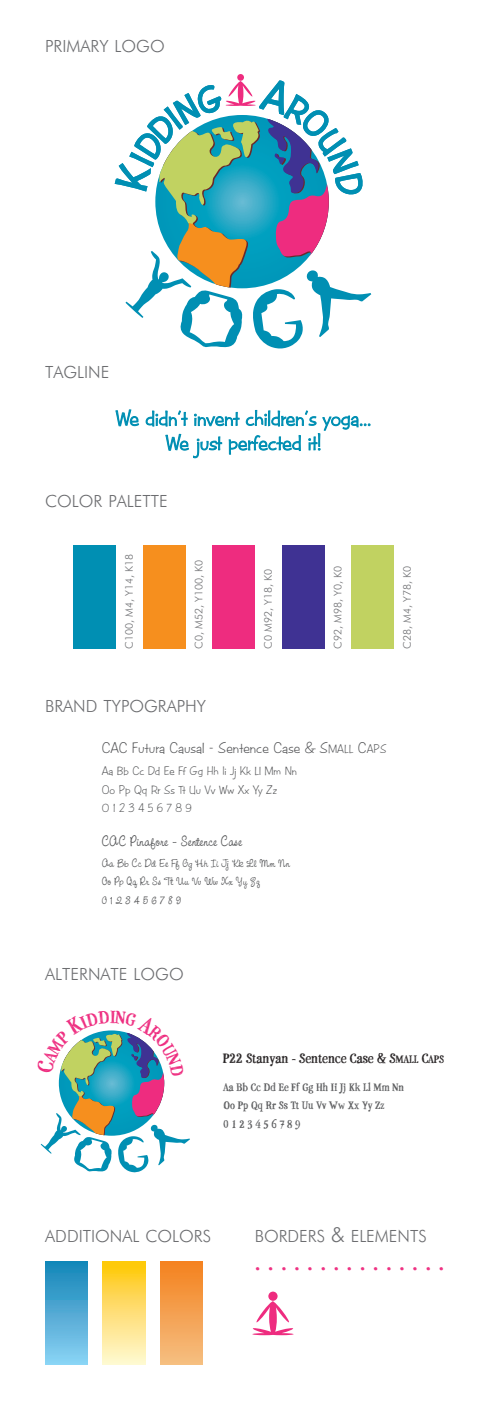
<style>
.page{position:relative;width:486px;height:1404px;background:#fff}
.page>*{position:absolute;margin:0;border:0;box-sizing:border-box;transform-origin:0 0}
.t1{font:700 27.3px "P22 Stanyan";color:#ee2c7f}
.t2{font:300 16.8px "Futura BT";color:#6c6d70}
.t3{font:15px "CAC Futura Casual";color:#57585a}
.t4{font:700 15px "P22 Stanyan";color:#231f20}
.t5{font:15px "CAC Pinafore";color:#57585a}
.t6{font:12px/18.5px "CAC Futura Casual";color:#57585a}
.t7{font:12px/18.5px "CAC Pinafore";color:#57585a}
.t8{font:700 12px/18.5px "P22 Stanyan";color:#57585a}
.t9{font:300 10.5px "Futura BT";color:#6c6d70}
.s1{font-size:12px}
.s2{font-size:21px}
</style>
<div class="page">
<svg style="left:115px;top:80px;width:214px;height:106px"></svg>
<svg style="left:226px;top:74px;width:30px;height:32px"></svg>
<svg style="left:125px;top:119px;width:246px;height:230px"></svg>
<svg style="left:115px;top:409px;width:256px;height:22px"></svg>
<svg style="left:165px;top:409px;width:156px;height:50px"></svg>
<div style="left:73px;top:545px;width:43px;height:104px;background:#008fb3"></div>
<div style="left:143px;top:545px;width:43px;height:104px;background:#f68f1e"></div>
<div style="left:212px;top:545px;width:43px;height:104px;background:#ee2c7f"></div>
<div style="left:282px;top:545px;width:43px;height:104px;background:#3f3293"></div>
<div style="left:351px;top:545px;width:43px;height:104px;background:#c1d261"></div>
<svg style="left:252px;top:1292px;width:42px;height:43px"></svg>
<div style="left:103px;top:1261px;width:42px;height:104px;background:linear-gradient(to bottom,#ffc60b,#fff8d8)"></div>
<div style="left:160px;top:1261px;width:43px;height:104px;background:linear-gradient(to bottom,#f4811e,#f5be81)"></div>
<div style="left:45px;top:1261px;width:43px;height:104px;background:linear-gradient(to bottom,#1384b6,#8cd1f4)"></div>
<svg style="left:40px;top:1030px;width:150px;height:143px"></svg>
<p class="t2" style="left:45px;top:36px;width:121px">PRIMARY LOGO</p>
<p class="t2" style="left:45px;top:362px;width:66px">TAGLINE</p>
<p class="t2" style="left:45px;top:491px;width:124px">COLOR PALETTE</p>
<p class="t9" style="left:123px;top:649px;width:96px;rotate:-90deg">C100, M4, Y14, K18</p>
<p class="t9" style="left:193px;top:649px;width:90px;rotate:-90deg">C0, M52, Y100, K0</p>
<p class="t9" style="left:262px;top:649px;width:81px;rotate:-90deg">C0 M92, Y18, K0</p>
<p class="t9" style="left:332px;top:649px;width:84px;rotate:-90deg">C92, M98, Y0, K0</p>
<p class="t9" style="left:401px;top:649px;width:84px;rotate:-90deg">C28, M4, Y78, K0</p>
<p class="t2" style="left:45px;top:697px;width:163px">BRAND TYPOGRAPHY</p>
<p class="t3" style="left:102px;top:742px;width:286px">CAC Futura Causal - Sentence Case &amp; S<span class="s1">MALL</span> C<span class="s1">APS</span></p>
<p class="t6" style="left:102px;top:763px;width:197px">Aa Bb Cc Dd Ee Ff Gg Hh Ii Jj Kk Ll Mm Nn<br>Oo Pp Qq Rr Ss Tt Uu Vv Ww Xx Yy Zz<br>0 1 2 3 4 5 6 7 8 9</p>
<p class="t5" style="left:102px;top:835px;width:142px">CAC Pinafore - Sentence Case</p>
<p class="t7" style="left:102px;top:855px;width:190px">Aa Bb Cc Dd Ee Ff Gg Hh Ii Jj Kk Ll Mm Nn<br>Oo Pp Qq Rr Ss Tt Uu Vv Ww Xx Yy Zz<br>0 1 2 3 4 5 6 7 8 9</p>
<p class="t2" style="left:45px;top:965px;width:140px">ALTERNATE LOGO</p>
<p class="t4" style="left:223px;top:1054px;width:223px">P22 Stanyan - Sentence Case &amp; S<span class="s1">MALL</span> C<span class="s1">APS</span></p>
<p class="t8" style="left:223px;top:1079px;width:182px">Aa Bb Cc Dd Ee Ff Gg Hh Ii Jj Kk Ll Mm Nn<br>Oo Pp Qq Rr Ss Tt Uu Vv Ww Xx Yy Zz<br>0 1 2 3 4 5 6 7 8 9</p>
<p class="t2" style="left:45px;top:1227px;width:167px">ADDITIONAL COLORS</p>
<p class="t2" style="left:255px;top:1227px;width:174px">BORDERS <span class="s2">&amp;</span> ELEMENTS</p>
<h1 class="t1" style="left:255px;top:1252px;width:191px">...............</h1>
</div>
